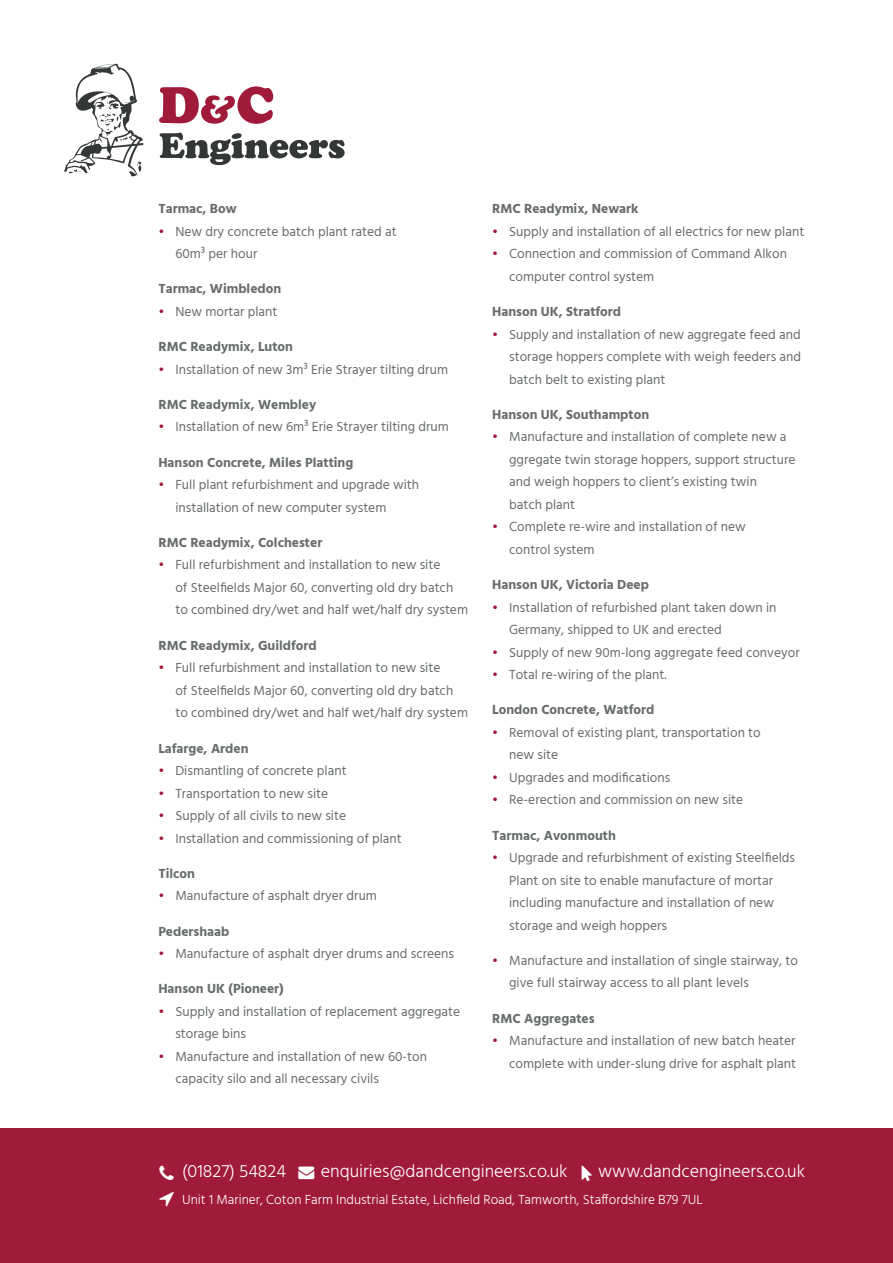
<style>
.page{position:relative;width:893px;height:1263px;background:#fff}
.page>*{position:absolute;margin:0;border:0;box-sizing:border-box;transform-origin:0 0}
.t1{font:300 18px "Hind";color:#fff}
.t2{font:13.5px/22.5px "Hind";color:#686c6d}
.t3{font:700 13.5px "Hind";color:#686c6d}
.t4{font:300 13.5px "Hind";color:#fff}
.s1{color:#a01a3a}
</style>
<div class="page">
<div style="left:0;top:1129px;width:893px;height:134px;background:#a01a3a"></div>
<svg style="left:64px;top:64px;width:80px;height:112px"></svg>
<svg style="left:160px;top:133px;width:185px;height:32px"></svg>
<svg style="left:159px;top:86px;width:114px;height:38px"></svg>
<p class="t3" style="left:158px;top:200px;width:80px">Tarmac, Bow</p>
<p class="t2" style="left:175px;top:220px;width:223px;text-indent:-17px"><span class="s1">•</span> New dry concrete batch plant rated at<br>60m³ per hour</p>
<p class="t3" style="left:158px;top:281px;width:124px">Tarmac, Wimbledon</p>
<p class="t2" style="left:158px;top:301px;width:121px"><span class="s1">•</span> New mortar plant</p>
<p class="t3" style="left:158px;top:339px;width:136px">RMC Readymix, Luton</p>
<p class="t2" style="left:158px;top:359px;width:291px"><span class="s1">•</span> Installation of new 3m³ Erie Strayer tilting drum</p>
<p class="t3" style="left:158px;top:396px;width:159px">RMC Readymix, Wembley</p>
<p class="t2" style="left:158px;top:416px;width:292px"><span class="s1">•</span> Installation of new 6m³ Erie Strayer tilting drum</p>
<p class="t3" style="left:158px;top:454px;width:196px">Hanson Concrete, Miles Platting</p>
<p class="t2" style="left:175px;top:474px;width:245px;text-indent:-17px"><span class="s1">•</span> Full plant refurbishment and upgrade with installation of new computer system</p>
<p class="t3" style="left:158px;top:534px;width:165px">RMC Readymix, Colchester</p>
<p class="t2" style="left:175px;top:554px;width:294px;text-indent:-17px"><span class="s1">•</span> Full refurbishment and installation to new site<br>of Steelfields Major 60, converting old dry batch to combined dry/wet and half wet/half dry system</p>
<p class="t3" style="left:158px;top:637px;width:160px">RMC Readymix, Guildford</p>
<p class="t2" style="left:175px;top:657px;width:294px;text-indent:-17px"><span class="s1">•</span> Full refurbishment and installation to new site<br>of Steelfields Major 60, converting old dry batch to combined dry/wet and half wet/half dry system</p>
<p class="t3" style="left:158px;top:740px;width:92px">Lafarge, Arden</p>
<p class="t2" style="left:158px;top:760px;width:190px"><span class="s1">•</span> Dismantling of concrete plant</p>
<p class="t2" style="left:158px;top:782px;width:171px"><span class="s1">•</span> Transportation to new site</p>
<p class="t2" style="left:158px;top:805px;width:189px"><span class="s1">•</span> Supply of all civils to new site</p>
<p class="t2" style="left:158px;top:827px;width:245px"><span class="s1">•</span> Installation and commissioning of plant</p>
<p class="t3" style="left:158px;top:865px;width:38px">Tilcon</p>
<p class="t2" style="left:158px;top:885px;width:220px"><span class="s1">•</span> Manufacture of asphalt dryer drum</p>
<p class="t3" style="left:158px;top:923px;width:73px">Pedershaab</p>
<p class="t2" style="left:158px;top:943px;width:297px"><span class="s1">•</span> Manufacture of asphalt dryer drums and screens</p>
<p class="t3" style="left:158px;top:981px;width:127px">Hanson UK (Pioneer)</p>
<p class="t2" style="left:175px;top:1001px;width:286px;text-indent:-17px"><span class="s1">•</span> Supply and installation of replacement aggregate storage bins</p>
<p class="t2" style="left:175px;top:1046px;width:253px;text-indent:-17px"><span class="s1">•</span> Manufacture and installation of new 60-ton capacity silo and all necessary civils</p>
<p class="t3" style="left:492px;top:201px;width:148px">RMC Readymix, Newark</p>
<p class="t2" style="left:492px;top:221px;width:314px"><span class="s1">•</span> Supply and installation of all electrics for new plant</p>
<p class="t2" style="left:509px;top:243px;width:279px;text-indent:-17px"><span class="s1">•</span> Connection and commission of Command Alkon computer control system</p>
<p class="t3" style="left:492px;top:303px;width:130px">Hanson UK, Stratford</p>
<p class="t2" style="left:509px;top:323px;width:293px;text-align:justify;text-indent:-17px"><span class="s1">•</span> Supply and installation of new aggregate feed and storage hoppers complete with weigh feeders and batch belt to existing plant</p>
<p class="t3" style="left:492px;top:406px;width:159px">Hanson UK, Southampton</p>
<p class="t2" style="left:509px;top:426px;width:288px;text-indent:-17px"><span class="s1">•</span> Manufacture and installation of complete new a ggregate twin storage hoppers, support structure and weigh hoppers to client’s existing twin<br>batch plant</p>
<p class="t2" style="left:509px;top:516px;width:238px;text-indent:-17px"><span class="s1">•</span> Complete re-wire and installation of new control system</p>
<p class="t3" style="left:492px;top:576px;width:158px">Hanson UK, Victoria Deep</p>
<p class="t2" style="left:509px;top:596px;width:269px;text-indent:-17px"><span class="s1">•</span> Installation of refurbished plant taken down in<br>Germany, shipped to UK and erected</p>
<p class="t2" style="left:492px;top:641px;width:309px"><span class="s1">•</span> Supply of new 90m-long aggregate feed conveyor</p>
<p class="t2" style="left:492px;top:664px;width:176px"><span class="s1">•</span> Total re-wiring of the plant.</p>
<p class="t3" style="left:492px;top:702px;width:164px">London Concrete, Watford</p>
<p class="t2" style="left:509px;top:722px;width:253px;text-indent:-17px"><span class="s1">•</span> Removal of existing plant, transportation to new site</p>
<p class="t2" style="left:492px;top:767px;width:180px"><span class="s1">•</span> Upgrades and modifications</p>
<p class="t2" style="left:492px;top:789px;width:253px"><span class="s1">•</span> Re-erection and commission on new site</p>
<p class="t3" style="left:492px;top:827px;width:125px">Tarmac, Avonmouth</p>
<p class="t2" style="left:509px;top:847px;width:287px;text-indent:-17px"><span class="s1">•</span> Upgrade and refurbishment of existing Steelfields Plant on site to enable manufacture of mortar including manufacture and installation of new storage and weigh hoppers</p>
<p class="t2" style="left:509px;top:950px;width:290px;text-indent:-17px"><span class="s1">•</span> Manufacture and installation of single stairway, to give full stairway access to all plant levels</p>
<p class="t3" style="left:492px;top:1010px;width:104px">RMC Aggregates</p>
<p class="t2" style="left:492px;top:1030px;width:305px;text-align:right"><span class="s1">•</span> Manufacture and installation of new batch heater complete with under-slung drive for asphalt plant</p>
<h1 class="t1" style="left:182px;top:1159px;width:105px">(01827) 54824</h1>
<h1 class="t1" style="left:321px;top:1159px;width:248px">enquiries@dandcengineers.co.uk</h1>
<h1 class="t1" style="left:598px;top:1159px;width:209px">www.dandcengineers.co.uk</h1>
<p class="t4" style="left:182px;top:1190px;width:522px">Unit 1 Mariner, Coton Farm Industrial Estate, Lichfield Road, Tamworth, Staffordshire B79 7UL</p>
</div>
